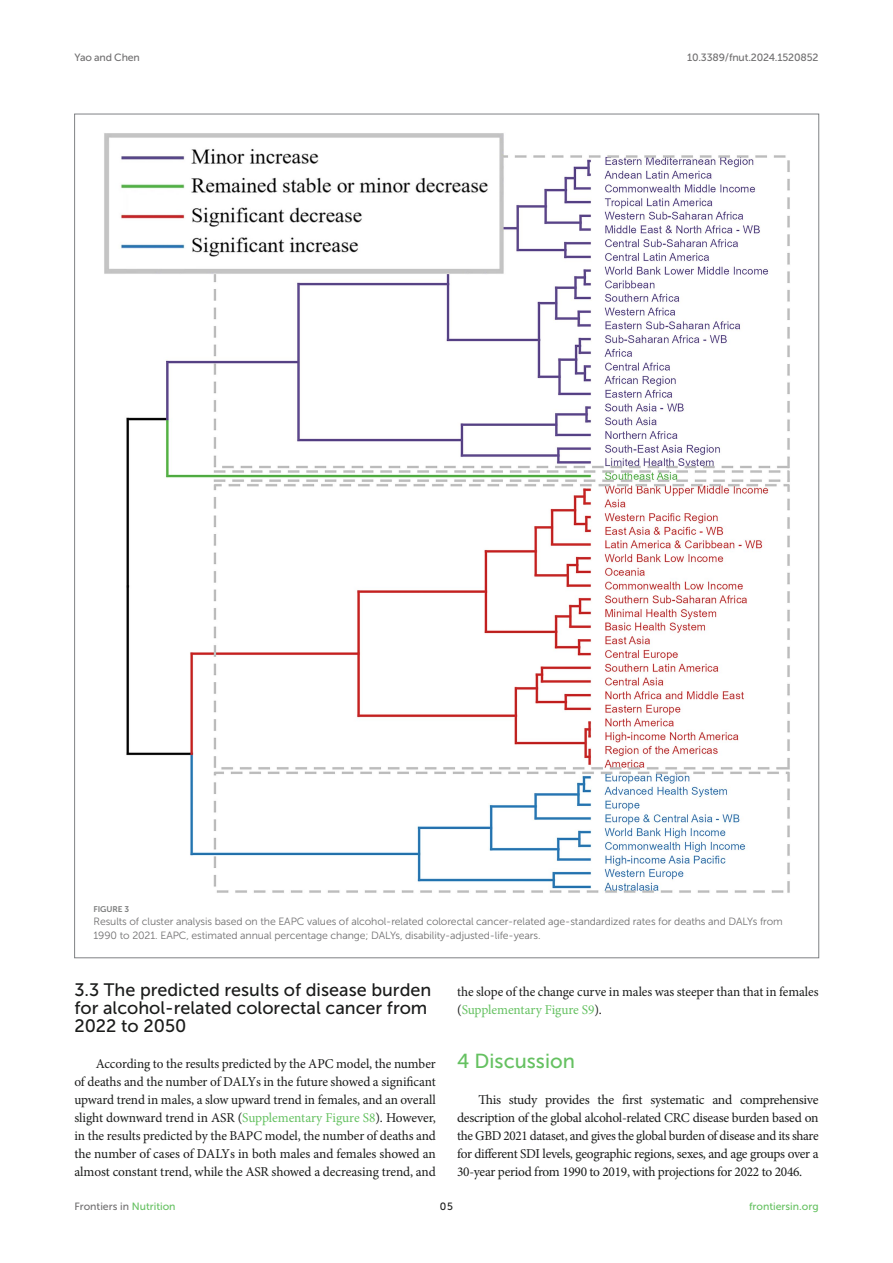
<style>
.page{position:relative;width:893px;height:1263px;background:#fff}
.page>*{position:absolute;margin:0;border:0;box-sizing:border-box;transform-origin:0 0}
.HEAD_1{font:20.25px "Museo Sans 500";color:#65c161}
.HEAD_2{font:18px/18px "Museo Sans 500";color:#1b1c1b}
.TEXT{font:13.5px/18px "Minion Pro";letter-spacing:-.01em;color:#1b1c1b;text-align:justify}
.FIG_LEG{font:10.5px/13.5px "Museo Sans 300";letter-spacing:-.01em;color:#706f70}
.t1{font:10.5px "Museo Sans 500";letter-spacing:-.015em;color:#706f70}
.t2{font:10.5px "Museo Sans 500";color:#65c161}
.t3{font:10.5px "Museo Sans 500";color:#1b1c1b}
.FIG_HD{font:8.25px "Museo Sans 700";letter-spacing:-.01em;color:#7e7f7f}
.s1{color:#65c161}
</style>
<div class="page">
<img style="left:104px;top:133px;width:686px;height:760px">
<p class="t1" style="left:74px;top:51px;width:67px">Yao and Chen</p>
<p class="t1" style="left:687px;top:51px;width:133px">10.3389/fnut.2024.1520852</p>
<p class="FIG_HD" style="left:94px;top:904px;width:37px">FIGURE 3</p>
<p class="FIG_LEG" style="left:94px;top:915px;width:691px">Results of cluster analysis based on the EAPC values of alcohol-related colorectal cancer-related age-standardized rates for deaths and DALYs from<br>1990 to 2021. EAPC, estimated annual percentage change; DALYs, disability-adjusted-life-years.</p>
<p class="HEAD_2" style="left:74px;top:981px;width:358px">3.3 The predicted results of disease burden for alcohol-related colorectal cancer from<br>2022 to 2050</p>
<p class="TEXT" style="left:74px;top:1055px;width:363px;text-indent:21px">According to the results predicted by the APC model, the number of deaths and the number of DALYs in the future showed a significant upward trend in males, a slow upward trend in females, and an overall slight downward trend in ASR (<span class="s1">Supplementary Figure S8</span>). However, in the results predicted by the BAPC model, the number of deaths and the number of cases of DALYs in both males and females showed an almost constant trend, while the ASR showed a decreasing trend, and</p>
<p class="TEXT" style="left:457px;top:983px;width:363px">the slope of the change curve in males was steeper than that in females (<span class="s1">Supplementary Figure S9</span>).</p>
<p class="HEAD_1" style="left:457px;top:1050px;width:119px">4 Discussion</p>
<p class="TEXT" style="left:457px;top:1091px;width:363px;text-indent:21px">This study provides the first systematic and comprehensive description of the global alcohol-related CRC disease burden based on the GBD 2021 dataset, and gives the global burden of disease and its share for different SDI levels, geographic regions, sexes, and age groups over a 30-year period from 1990 to 2019, with projections for 2022 to 2046.</p>
<p class="t1" style="left:74px;top:1200px;width:103px">Frontiers in <span class="s1">Nutrition</span></p>
<p class="t3" style="left:440px;top:1200px;width:14px">05</p>
<p class="t2" style="left:749px;top:1200px;width:71px">frontiersin.org</p>
</div>
